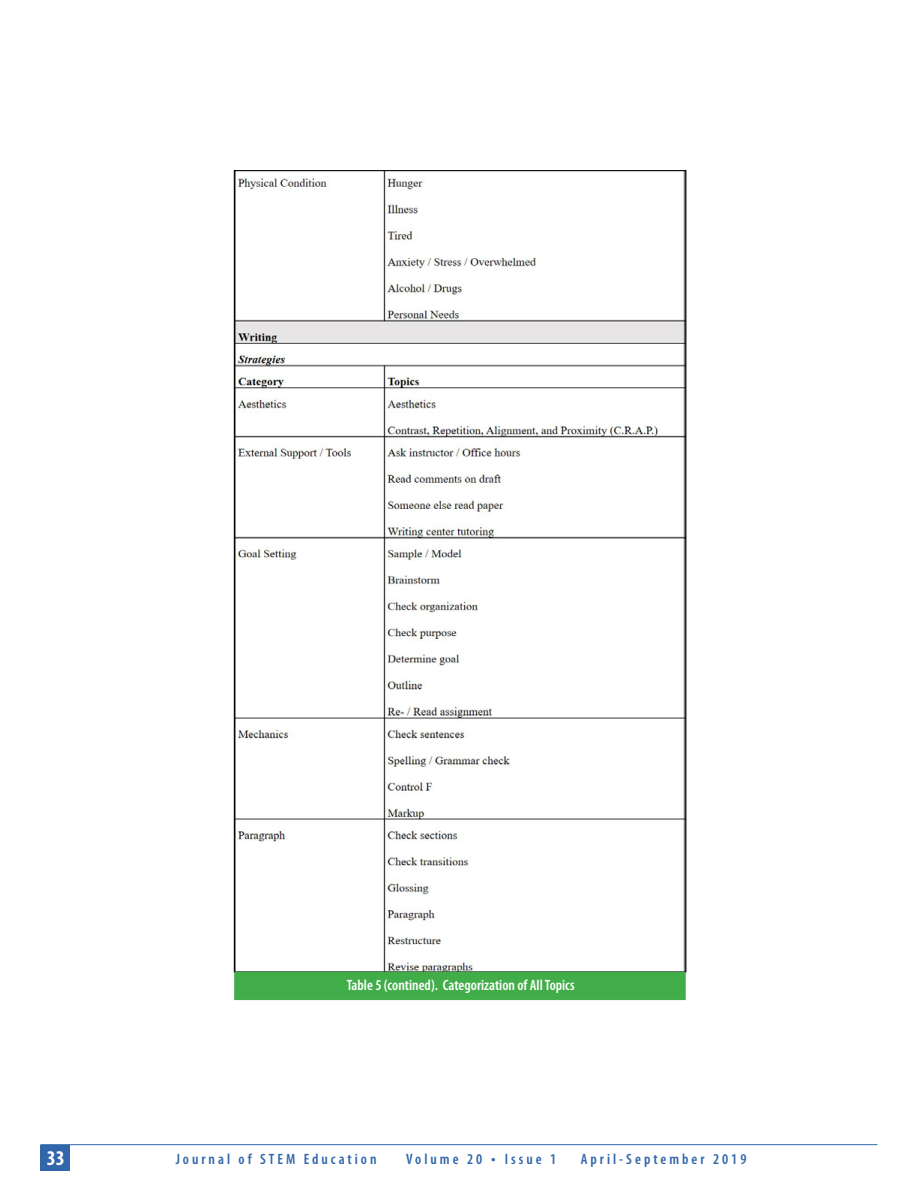
<style>
.page{position:relative;width:918px;height:1188px;background:#fff}
.page>*{position:absolute;margin:0;border:0;box-sizing:border-box;transform-origin:0 0}
.t1{font:700 condensed 21px "Myriad Pro";color:#fff}
.t2{font:600 condensed 15px "Myriad Pro";letter-spacing:.2em;color:#3166aa}
.t3{font:600 condensed 15px "Myriad Pro";color:#fff}
.s1{font-size:16.5px}
</style>
<div class="page">
<hr style="left:40px;top:1144px;width:838px;height:1px;background:#3166aa">
<div style="left:40px;top:1145px;width:30px;height:26px;background:#3166aa"></div>
<img style="left:236px;top:172px;width:448px;height:799px">
<div style="left:234px;top:972px;width:452px;height:28px;background:#41ad49"></div>
<p class="t3" style="left:347px;top:976px;width:229px">Table 5 (contined). Categorization of All Topics</p>
<h1 class="t1" style="left:47px;top:1145px;width:19px">33</h1>
<p class="t2" style="left:176px;top:1150px;width:202px">Journal of STEM Education</p>
<p class="t2" style="left:406px;top:1150px;width:152px">Volume 20 <span class="s1">•</span> Issue 1</p>
<p class="t2" style="left:581px;top:1150px;width:167px">April-September 2019</p>
</div>
